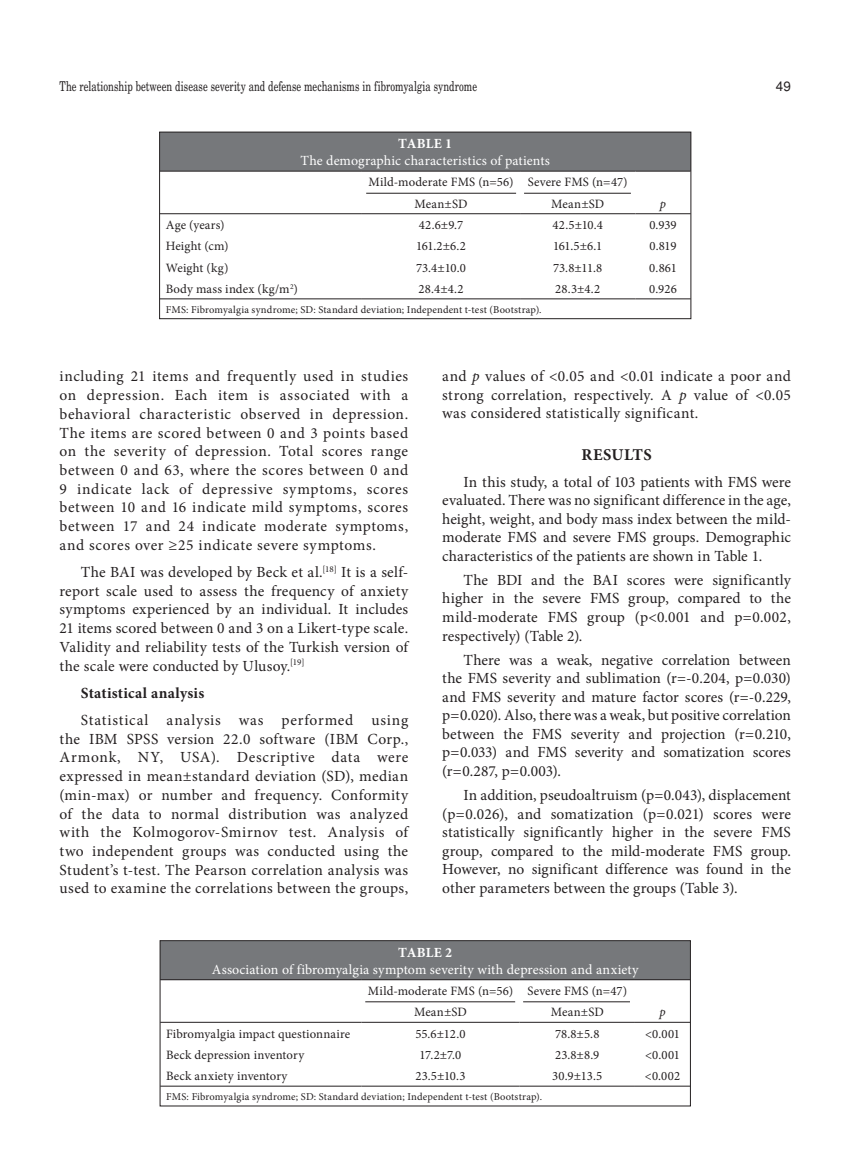
<style>
.page{position:relative;width:859px;height:1170px;background:#fff}
.page>*{position:absolute;margin:0;border:0;box-sizing:border-box;transform-origin:0 0}
.t1{font:700 16.5px "Minion Pro";letter-spacing:.025em;color:#231f20}
.t2{font:15.45px/18.8px "Minion Pro";letter-spacing:.015em;color:#231f20;text-align:justify}
.t3{font:700 15.45px "Minion Pro";letter-spacing:.015em;color:#231f20}
.t4{font:13.95px "Minion Pro";letter-spacing:.005em;color:#fff}
.t5{font:700 13.95px "Minion Pro";letter-spacing:.01em;color:#fff}
.t6{font:13.5px "Madison Tr";letter-spacing:.005em;color:#231f20}
.t7{font:13.5px "Helvetica Normal Tr";color:#231f20}
.t8{font:12.75px/21.3px "Minion Pro";letter-spacing:.01em;color:#231f20}
.t9{font:italic 12.75px "Minion Pro";color:#231f20}
.t10{font:10.5px "Minion Pro";letter-spacing:.015em;color:#231f20}
.s1{font-style:italic}
</style>
<div class="page">
<div style="left:160px;top:132px;width:531px;height:39px;background:#76787b"></div>
<hr style="left:160px;top:298px;width:202px;height:1px;background:#231f20">
<hr style="left:362px;top:298px;width:158px;height:1px;background:#231f20">
<hr style="left:520px;top:298px;width:115px;height:1px;background:#231f20">
<hr style="left:635px;top:298px;width:56px;height:1px;background:#231f20">
<hr style="left:160px;top:213px;width:202px;height:1px;background:#231f20">
<hr style="left:362px;top:213px;width:158px;height:1px;background:#231f20">
<hr style="left:520px;top:213px;width:115px;height:1px;background:#231f20">
<hr style="left:635px;top:213px;width:56px;height:1px;background:#231f20">
<hr style="left:160px;top:171px;width:202px;height:1px;background:#231f20">
<hr style="left:362px;top:171px;width:158px;height:1px;background:#231f20">
<hr style="left:520px;top:171px;width:115px;height:1px;background:#231f20">
<hr style="left:635px;top:171px;width:56px;height:1px;background:#231f20">
<div style="left:159px;top:132px;width:532px;height:187px;border:1px solid #231f20"></div>
<hr style="left:366px;top:193px;width:150px;height:1px;background:#231f20">
<hr style="left:524px;top:193px;width:107px;height:1px;background:#231f20">
<div style="left:160px;top:940px;width:530px;height:39px;background:#76787b"></div>
<hr style="left:160px;top:1085px;width:201px;height:1px;background:#231f20">
<hr style="left:361px;top:1085px;width:159px;height:1px;background:#231f20">
<hr style="left:520px;top:1085px;width:115px;height:1px;background:#231f20">
<hr style="left:635px;top:1085px;width:55px;height:1px;background:#231f20">
<hr style="left:160px;top:1021px;width:201px;height:1px;background:#231f20">
<hr style="left:361px;top:1021px;width:159px;height:1px;background:#231f20">
<hr style="left:520px;top:1021px;width:115px;height:1px;background:#231f20">
<hr style="left:635px;top:1021px;width:55px;height:1px;background:#231f20">
<hr style="left:160px;top:979px;width:201px;height:1px;background:#231f20">
<hr style="left:361px;top:979px;width:159px;height:1px;background:#231f20">
<hr style="left:520px;top:979px;width:115px;height:1px;background:#231f20">
<hr style="left:635px;top:979px;width:55px;height:1px;background:#231f20">
<div style="left:160px;top:940px;width:531px;height:166px;border:1px solid #231f20"></div>
<hr style="left:365px;top:1001px;width:150px;height:1px;background:#231f20">
<hr style="left:523px;top:1001px;width:107px;height:1px;background:#231f20">
<p class="t6" style="left:60px;top:78px;width:419px">The relationship between disease severity and defense mechanisms in fibromyalgia syndrome</p>
<p class="t7" style="left:776px;top:78px;width:17px">49</p>
<p class="t5" style="left:398px;top:134px;width:55px">TABLE 1</p>
<p class="t4" style="left:300px;top:151px;width:251px">The demographic characteristics of patients</p>
<p class="t8" style="left:414px;top:172px;width:215px;text-indent:-46px">Mild-moderate FMS (n=56) Severe FMS (n=47)<br>Mean±SD</p>
<p class="t8" style="left:551px;top:193px;width:54px">Mean±SD</p>
<p class="t9" style="left:660px;top:195px;width:8px">p</p>
<p class="t8" style="left:166px;top:214px;width:60px">Age (years)</p>
<p class="t8" style="left:419px;top:214px;width:46px">42.6±9.7</p>
<p class="t8" style="left:552px;top:214px;width:52px">42.5±10.4</p>
<p class="t8" style="left:649px;top:214px;width:29px">0.939</p>
<p class="t8" style="left:166px;top:235px;width:64px">Height (cm)</p>
<p class="t8" style="left:416px;top:235px;width:51px">161.2±6.2</p>
<p class="t8" style="left:553px;top:235px;width:51px">161.5±6.1</p>
<p class="t8" style="left:649px;top:235px;width:29px">0.819</p>
<p class="t8" style="left:166px;top:257px;width:64px">Weight (kg)</p>
<p class="t8" style="left:416px;top:257px;width:51px">73.4±10.0</p>
<p class="t8" style="left:553px;top:257px;width:51px">73.8±11.8</p>
<p class="t8" style="left:649px;top:257px;width:29px">0.861</p>
<p class="t8" style="left:166px;top:278px;width:134px">Body mass index (kg/m<sup>2</sup>)</p>
<p class="t8" style="left:418px;top:278px;width:46px">28.4±4.2</p>
<p class="t8" style="left:555px;top:278px;width:46px">28.3±4.2</p>
<p class="t8" style="left:649px;top:278px;width:29px">0.926</p>
<p class="t10" style="left:166px;top:302px;width:377px">FMS: Fibromyalgia syndrome; SD: Standard deviation; Independent t-test (Bootstrap).</p>
<p class="t2" style="left:60px;top:367px;width:350px">including 21 items and frequently used in studies on depression. Each item is associated with a behavioral characteristic observed in depression.<br>The items are scored between 0 and 3 points based on the severity of depression. Total scores range between 0 and 63, where the scores between 0 and 9 indicate lack of depressive symptoms, scores between 10 and 16 indicate mild symptoms, scores between 17 and 24 indicate moderate symptoms, and scores over ≥25 indicate severe symptoms.</p>
<p class="t2" style="left:60px;top:562px;width:350px;text-indent:21px">The BAI was developed by Beck et al.<sup>[18]</sup> It is a self&shy;report scale used to assess the frequency of anxiety symptoms experienced by an individual. It includes 21 items scored between 0 and 3 on a Likert-type scale.<br>Validity and reliability tests of the Turkish version of the scale were conducted by Ulusoy.<sup>[19]</sup></p>
<p class="t3" style="left:81px;top:682px;width:125px">Statistical analysis</p>
<p class="t2" style="left:60px;top:710px;width:350px;text-indent:21px">Statistical analysis was performed using the IBM SPSS version 22.0 software (IBM Corp., Armonk, NY, USA). Descriptive data were expressed in mean±standard deviation (SD), median (min-max) or number and frequency. Conformity of the data to normal distribution was analyzed with the Kolmogorov-Smirnov test. Analysis of two independent groups was conducted using the Student’s t-test. The Pearson correlation analysis was used to examine the correlations between the groups,</p>
<p class="t2" style="left:442px;top:367px;width:350px">and <span class="s1">p</span> values of &lt;0.05 and &lt;0.01 indicate a poor and strong correlation, respectively. A <span class="s1">p</span> value of &lt;0.05 was considered statistically significant.</p>
<p class="t1" style="left:581px;top:442px;width:72px">RESULTS</p>
<p class="t2" style="left:442px;top:472px;width:350px;text-indent:21px">In this study, a total of 103 patients with FMS were evaluated. There was no significant difference in the age, height, weight, and body mass index between the mild&shy;moderate FMS and severe FMS groups. Demographic characteristics of the patients are shown in Table 1.</p>
<p class="t2" style="left:442px;top:570px;width:350px;text-indent:21px">The BDI and the BAI scores were significantly higher in the severe FMS group, compared to the mild-moderate FMS group (p&lt;0.001 and p=0.002, respectively) (Table 2).</p>
<p class="t2" style="left:442px;top:650px;width:350px;text-indent:21px">There was a weak, negative correlation between the FMS severity and sublimation (r=-0.204, p=0.030) and FMS severity and mature factor scores (r=-0.229, p=0.020). Also, there was a weak, but positive correlation between the FMS severity and projection (r=0.210, p=0.033) and FMS severity and somatization scores (r=0.287, p=0.003).</p>
<p class="t2" style="left:442px;top:785px;width:350px;text-indent:21px">In addition, pseudoaltruism (p=0.043), displacement (p=0.026), and somatization (p=0.021) scores were statistically significantly higher in the severe FMS group, compared to the mild-moderate FMS group.<br>However, no significant difference was found in the other parameters between the groups (Table 3).</p>
<p class="t5" style="left:398px;top:942px;width:55px">TABLE 2</p>
<p class="t4" style="left:212px;top:959px;width:428px">Association of fibromyalgia symptom severity with depression and anxiety</p>
<p class="t8" style="left:414px;top:980px;width:215px;text-indent:-46px">Mild-moderate FMS (n=56) Severe FMS (n=47)<br>Mean±SD</p>
<p class="t8" style="left:551px;top:1001px;width:54px">Mean±SD</p>
<p class="t9" style="left:659px;top:1003px;width:8px">p</p>
<p class="t8" style="left:166px;top:1022px;width:186px">Fibromyalgia impact questionnaire</p>
<p class="t8" style="left:415px;top:1022px;width:52px">55.6±12.0</p>
<p class="t8" style="left:555px;top:1022px;width:46px">78.8±5.8</p>
<p class="t8" style="left:645px;top:1022px;width:36px">&lt;0.001</p>
<p class="t8" style="left:166px;top:1044px;width:139px">Beck depression inventory</p>
<p class="t8" style="left:420px;top:1044px;width:43px">17.2±7.0</p>
<p class="t8" style="left:555px;top:1044px;width:46px">23.8±8.9</p>
<p class="t8" style="left:645px;top:1044px;width:36px">&lt;0.001</p>
<p class="t8" style="left:166px;top:1065px;width:123px">Beck anxiety inventory</p>
<p class="t8" style="left:415px;top:1065px;width:52px">23.5±10.3</p>
<p class="t8" style="left:552px;top:1065px;width:52px">30.9±13.5</p>
<p class="t8" style="left:645px;top:1065px;width:37px">&lt;0.002</p>
<p class="t10" style="left:166px;top:1089px;width:377px">FMS: Fibromyalgia syndrome; SD: Standard deviation; Independent t-test (Bootstrap).</p>
</div>
